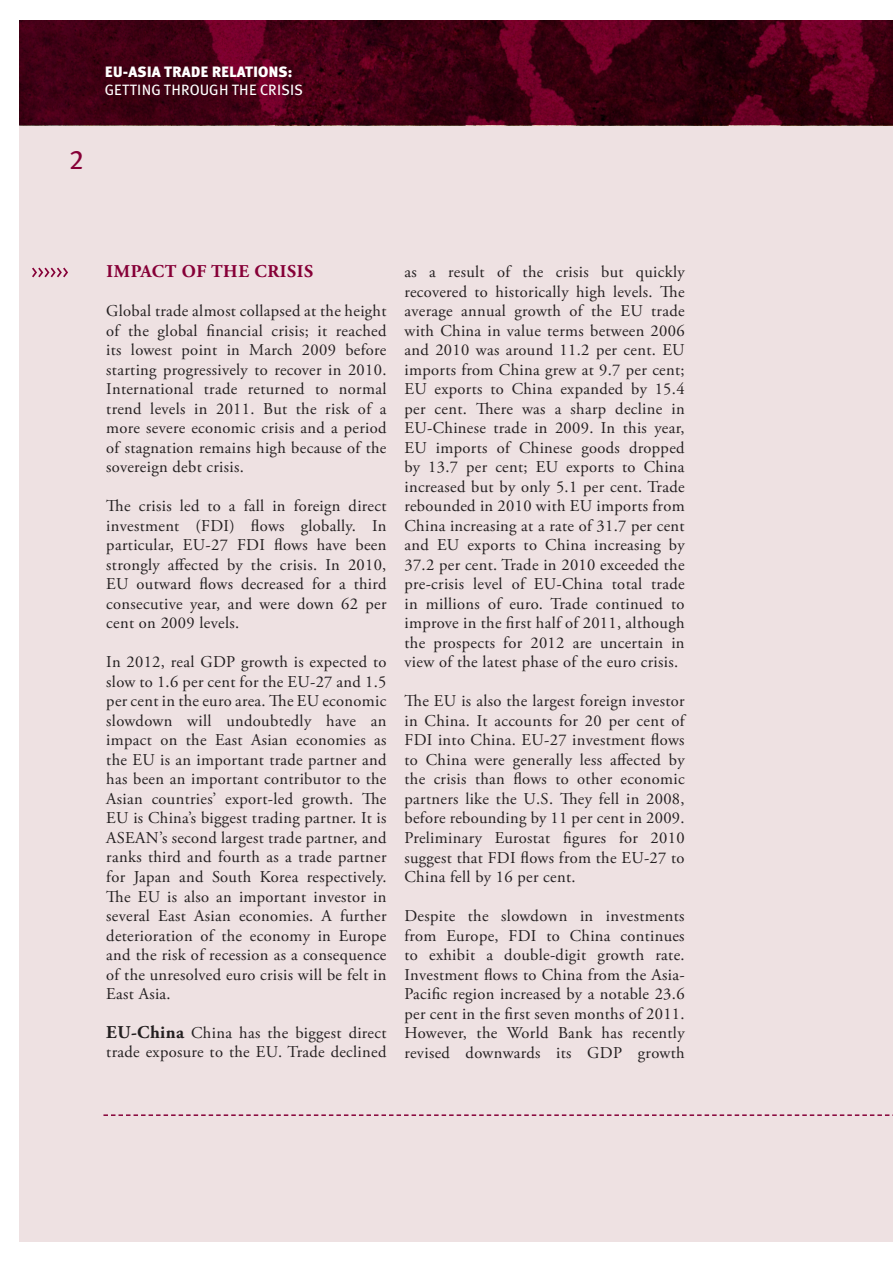
<style>
.page{position:relative;width:893px;height:1263px;background:#fff}
.page>*{position:absolute;margin:0;border:0;box-sizing:border-box;transform-origin:0 0}
.t1{font:27px "Meta Plus Book Caps";color:#860037}
.t2{font:700 18px "Adobe Garamond Pro";letter-spacing:.035em;color:#860037}
.t3{font:16.5px/19.5px "Adobe Garamond Pro";letter-spacing:.02em;color:#231f20;text-align:justify}
.t4{font:15px "Meta Plus";letter-spacing:.005em;color:#fff}
.t5{font:900 15px "Meta Plus";color:#fff}
.s1{font-weight:700;font-size:18px}
</style>
<div class="page">
<div style="left:20px;top:22px;width:873px;height:1220px;background:#eee1e2"></div>
<img style="left:20px;top:21px;width:873px;height:104px">
<svg style="left:32px;top:268px;width:36px;height:9px"></svg>
<svg style="left:103px;top:1114px;width:790px;height:2px"></svg>
<p class="t1" style="left:69px;top:144px;width:16px">2</p>
<p class="t5" style="left:105px;top:63px;width:189px">EU-ASIA TRADE RELATIONS:</p>
<p class="t4" style="left:105px;top:82px;width:200px">GETTING THROUGH THE CRISIS</p>
<p class="t2" style="left:106px;top:261px;width:208px">IMPACT OF THE CRISIS</p>
<p class="t3" style="left:106px;top:302px;width:282px">Global trade almost collapsed at the height of the global financial crisis; it reached its lowest point in March 2009 before starting progressively to recover in 2010.<br>International trade returned to normal trend levels in 2011. But the risk of a more severe economic crisis and a period of stagnation remains high because of the sovereign debt crisis.</p>
<p class="t3" style="left:106px;top:497px;width:282px">The crisis led to a fall in foreign direct investment (FDI) flows globally. In particular, EU-27 FDI flows have been strongly affected by the crisis. In 2010, EU outward flows decreased for a third consecutive year, and were down 62 per cent on 2009 levels.</p>
<p class="t3" style="left:106px;top:653px;width:282px">In 2012, real GDP growth is expected to slow to 1.6 per cent for the EU-27 and 1.5 per cent in the euro area. The EU economic slowdown will undoubtedly have an impact on the East Asian economies as the EU is an important trade partner and has been an important contributor to the Asian countries’ export-led growth. The EU is China’s biggest trading partner. It is ASEAN’s second largest trade partner, and ranks third and fourth as a trade partner for Japan and South Korea respectively.<br>The EU is also an important investor in several East Asian economies. A further deterioration of the economy in Europe and the risk of recession as a consequence of the unresolved euro crisis will be felt in East Asia.</p>
<p class="t3" style="left:106px;top:1023px;width:282px"><span class="s1">EU-China</span> China has the biggest direct trade exposure to the EU. Trade declined</p>
<p class="t3" style="left:404px;top:263px;width:282px">as a result of the crisis but quickly recovered to historically high levels. The average annual growth of the EU trade with China in value terms between 2006 and 2010 was around 11.2 per cent. EU imports from China grew at 9.7 per cent; EU exports to China expanded by 15.4 per cent. There was a sharp decline in EU-Chinese trade in 2009. In this year, EU imports of Chinese goods dropped by 13.7 per cent; EU exports to China increased but by only 5.1 per cent. Trade rebounded in 2010 with EU imports from China increasing at a rate of 31.7 per cent and EU exports to China increasing by 37.2 per cent. Trade in 2010 exceeded the pre-crisis level of EU-China total trade in millions of euro. Trade continued to improve in the first half of 2011, although the prospects for 2012 are uncertain in view of the latest phase of the euro crisis.</p>
<p class="t3" style="left:404px;top:692px;width:282px">The EU is also the largest foreign investor in China. It accounts for 20 per cent of FDI into China. EU-27 investment flows to China were generally less affected by the crisis than flows to other economic partners like the U.S. They fell in 2008, before rebounding by 11 per cent in 2009.<br>Preliminary Eurostat figures for 2010 suggest that FDI flows from the EU-27 to China fell by 16 per cent.</p>
<p class="t3" style="left:404px;top:907px;width:282px">Despite the slowdown in investments from Europe, FDI to China continues to exhibit a double-digit growth rate.<br>Investment flows to China from the Asia-Pacific region increased by a notable 23.6 per cent in the first seven months of 2011.<br>However, the World Bank has recently revised downwards its GDP growth</p>
</div>
